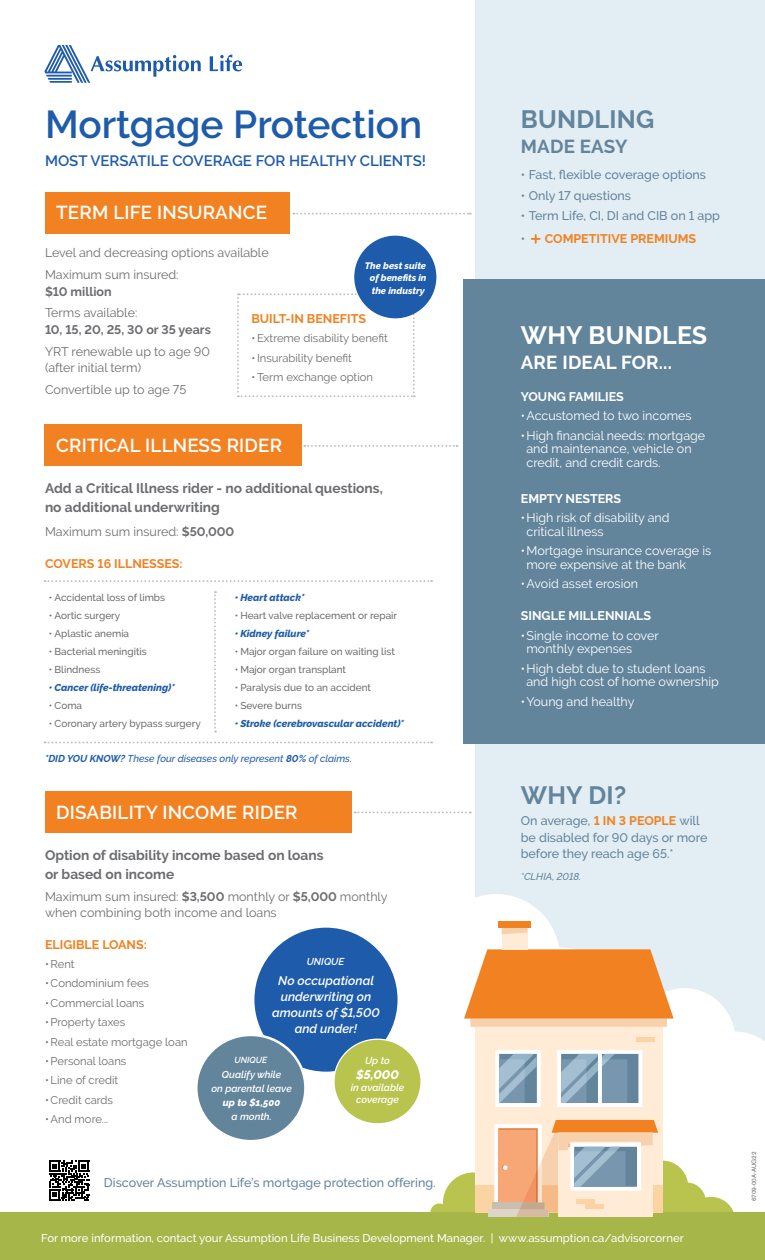
<style>
.page{position:relative;width:765px;height:1260px;background:#fff}
.page>*{position:absolute;margin:0;border:0;box-sizing:border-box;transform-origin:0 0}
.t1{font:600 38.75px "Raleway";color:#1e5baa}
.t2{font:700 25px "Raleway";letter-spacing:.01em;color:#63859c}
.t3{font:700 25px "Raleway";letter-spacing:.01em;color:#fff}
.t4{font:600 18.75px "Raleway";letter-spacing:.01em;color:#fff}
.t5{font:700 18.75px "Raleway";letter-spacing:.01em;color:#fff}
.t6{font:700 18.75px "Raleway";letter-spacing:.01em;color:#63859c}
.t7{font:600 15px "Raleway";color:#1e5baa}
.t8{font:700 13.75px/18.8px "Raleway";color:#6c6d70}
.t9{font:12.5px/13.8px "Raleway";color:#fff}
.t10{font:12.5px/16.2px "Raleway";color:#6c6d70}
.t11{font:500 12.5px/16.2px "Raleway";color:#63859c}
.t12{font:700 12.5px "Raleway";color:#f28221}
.t13{font:italic 600 12.5px/16.2px "Raleway";color:#fff;text-align:center}
.t14{font:700 12.5px "Raleway";color:#fff}
.t15{font:700 12.5px/16.2px "Raleway";color:#6c6d70}
.t16{font:italic 800 12.5px "Raleway";color:#fff}
.t17{font:11.25px "Raleway";color:#6c6d70}
.t18{font:500 11.25px "Raleway";color:#fff}
.t19{font:500 10px "Raleway";color:#6c6d70}
.t20{font:italic 800 10px "Raleway";color:#1e5baa}
.t21{font:italic 600 10px/13.8px "Raleway";color:#fff;text-align:center}
.t22{font:italic 500 10px "Raleway";color:#1e5baa}
.t23{font:italic 500 10px "Raleway";color:#63859c}
.t24{font:italic 800 9.38px/12.5px "Raleway";color:#fff;text-align:center}
.t25{font:italic 600 8.75px "Raleway";color:#fff}
.t26{font:6.25px "Akzidenz Grotesk BE";color:#6c6d70}
.s1{font-weight:700}
.s2{font-weight:400}
.s3{font-weight:800}
.s4{font-weight:500;color:#63859c}
.s5{font-weight:700;color:#f28221}
</style>
<div class="page">
<div style="left:476px;top:0;width:289px;height:1260px;background:#e2edf4"></div>
<div style="left:620px;top:1057px;width:145px;height:170px;background:#fff"></div>
<svg style="left:293px;top:213px;width:178px;height:2px"></svg>
<svg style="left:355px;top:812px;width:116px;height:1px"></svg>
<div style="left:45px;top:791px;width:306px;height:42px;background:#f28221"></div>
<svg style="left:304px;top:445px;width:154px;height:2px"></svg>
<div style="left:0;top:1212px;width:765px;height:48px;background:#a6b649"></div>
<div style="left:45px;top:192px;width:245px;height:42px;background:#f28221"></div>
<div style="left:45px;top:424px;width:257px;height:42px;background:#f28221"></div>
<div style="left:463px;top:279px;width:302px;height:465px;background:#63859c"></div>
<svg style="left:44px;top:45px;width:198px;height:38px"></svg>
<svg style="left:214px;top:591px;width:2px;height:141px"></svg>
<svg style="left:45px;top:580px;width:387px;height:2px"></svg>
<svg style="left:45px;top:742px;width:387px;height:1px"></svg>
<div style="left:475px;top:1014px;width:188px;height:198px;background:#ffebd6"></div>
<svg style="left:349px;top:894px;width:416px;height:213px"></svg>
<div style="left:254px;top:928px;width:144px;height:144px;background:#1e5baa;border-radius:50%"></div>
<svg style="left:532px;top:235px;width:8px;height:8px"></svg>
<div style="left:196px;top:1035px;width:109px;height:106px;background:#63859c;border-radius:50%"></div>
<div style="left:195px;top:1034px;width:112px;height:108px;border:2px solid #fff;border-radius:50%"></div>
<div style="left:334px;top:1039px;width:87px;height:85px;background:#b8c44d;border-radius:50%"></div>
<svg style="left:49px;top:1160px;width:40px;height:41px"></svg>
<svg style="left:237px;top:293px;width:178px;height:104px"></svg>
<div style="left:354px;top:236px;width:82px;height:82px;background:#1e5baa;border-radius:50%"></div>
<svg style="left:430px;top:1120px;width:304px;height:97px"></svg>
<p class="t1" style="left:45px;top:102px;width:379px">Mortgage Protection</p>
<p class="t7" style="left:45px;top:153px;width:383px">MOST VERSATILE COVERAGE FOR HEALTHY CLIENTS!</p>
<p class="t4" style="left:56px;top:201px;width:212px">TERM LIFE INSURANCE</p>
<p class="t10" style="left:45px;top:245px;width:225px">Level and decreasing options available</p>
<p class="t10" style="left:45px;top:267px;width:135px">Maximum sum insured: <span class="s1">$10 million</span></p>
<p class="t15" style="left:45px;top:305px;width:167px"><span class="s2">Terms available:<br></span>10, 15, 20, 25, 30 or 35 years</p>
<p class="t10" style="left:45px;top:343px;width:167px">YRT renewable up to age 90 (after initial term)</p>
<p class="t10" style="left:45px;top:381px;width:143px">Convertible up to age 75</p>
<p class="t24" style="left:365px;top:259px;width:63px">The best suite of benefits in the industry</p>
<p class="t12" style="left:251px;top:311px;width:116px">BUILT-IN BENEFITS</p>
<p class="t17" style="left:251px;top:332px;width:138px">•Extreme disability benefit</p>
<p class="t17" style="left:251px;top:351px;width:102px">•Insurability benefit</p>
<p class="t17" style="left:251px;top:371px;width:123px">•Term exchange option</p>
<p class="t4" style="left:56px;top:435px;width:227px">CRITICAL ILLNESS RIDER</p>
<p class="t8" style="left:45px;top:479px;width:339px">Add a Critical Illness rider - no additional questions, no additional underwriting</p>
<p class="t10" style="left:45px;top:524px;width:191px">Maximum sum insured: <span class="s1">$50,000</span></p>
<p class="t12" style="left:45px;top:557px;width:139px">COVERS 16 ILLNESSES:</p>
<p class="t19" style="left:49px;top:591px;width:118px">• Accidental loss of limbs</p>
<p class="t19" style="left:49px;top:609px;width:73px">• Aortic surgery</p>
<p class="t19" style="left:49px;top:628px;width:82px">• Aplastic anemia</p>
<p class="t19" style="left:49px;top:646px;width:99px">• Bacterial meningitis</p>
<p class="t19" style="left:49px;top:664px;width:53px">• Blindness</p>
<p class="t20" style="left:49px;top:682px;width:127px">• Cancer (life-threatening)*</p>
<p class="t19" style="left:49px;top:700px;width:35px">• Coma</p>
<p class="t19" style="left:49px;top:718px;width:153px">• Coronary artery bypass surgery</p>
<p class="t20" style="left:235px;top:591px;width:71px">• Heart attack*</p>
<p class="t19" style="left:235px;top:609px;width:164px">• Heart valve replacement or repair</p>
<p class="t20" style="left:235px;top:628px;width:76px">• Kidney failure*</p>
<p class="t19" style="left:235px;top:646px;width:162px">• Major organ failure on waiting list</p>
<p class="t19" style="left:235px;top:664px;width:113px">• Major organ transplant</p>
<p class="t19" style="left:235px;top:682px;width:138px">• Paralysis due to an accident</p>
<p class="t19" style="left:235px;top:700px;width:69px">• Severe burns</p>
<p class="t20" style="left:235px;top:718px;width:171px">• Stroke (cerebrovascular accident)*</p>
<p class="t22" style="left:45px;top:752px;width:309px"><span class="s1">*DID YOU KNOW?</span> These four diseases only represent <span class="s1">80%</span> of claims.</p>
<p class="t4" style="left:56px;top:801px;width:243px">DISABILITY INCOME RIDER</p>
<p class="t8" style="left:45px;top:846px;width:280px">Option of disability income based on loans or based on income</p>
<p class="t10" style="left:45px;top:888px;width:344px">Maximum sum insured: <span class="s1">$3,500</span> monthly or <span class="s1">$5,000</span> monthly when combining both income and loans</p>
<p class="t12" style="left:45px;top:937px;width:103px">ELIGIBLE LOANS:</p>
<p class="t17" style="left:45px;top:958px;width:31px">•Rent</p>
<p class="t17" style="left:45px;top:977px;width:106px">•Condominium fees</p>
<p class="t17" style="left:45px;top:996px;width:101px">•Commercial loans</p>
<p class="t17" style="left:45px;top:1016px;width:82px">•Property taxes</p>
<p class="t17" style="left:45px;top:1035px;width:144px">•Real estate mortgage loan</p>
<p class="t17" style="left:45px;top:1054px;width:83px">•Personal loans</p>
<p class="t17" style="left:45px;top:1074px;width:75px">• Line of credit</p>
<p class="t17" style="left:45px;top:1093px;width:70px">•Credit cards</p>
<p class="t17" style="left:45px;top:1113px;width:65px">•And more...</p>
<p class="t21" style="left:307px;top:955px;width:39px">UNIQUE</p>
<p class="t13" style="left:272px;top:972px;width:109px">No occupational underwriting on amounts of $1,500 and under!</p>
<p class="t25" style="left:234px;top:1054px;width:34px">UNIQUE</p>
<p class="t21" style="left:365px;top:1053px;width:26px">Up to</p>
<p class="t16" style="left:356px;top:1067px;width:44px">$5,000</p>
<p class="t21" style="left:351px;top:1081px;width:55px;line-height:12px">in available coverage</p>
<p class="t21" style="left:211px;top:1068px;width:82px">Qualify while<br>on parental leave <span class="s3">up to $1,500<br></span>a month.</p>
<p class="t11" style="left:104px;top:1175px;width:333px">Discover Assumption Life’s mortgage protection offering.</p>
<p class="t2" style="left:521px;top:105px;width:135px">BUNDLING</p>
<p class="t6" style="left:521px;top:135px;width:108px">MADE EASY</p>
<p class="t11" style="left:521px;top:167px;width:187px">• Fast, flexible coverage options</p>
<p class="t11" style="left:521px;top:187px;width:112px">• Only 17 questions</p>
<p class="t11" style="left:521px;top:208px;width:201px">• Term Life, CI, DI and CIB on 1 app</p>
<p class="t12" style="left:521px;top:232px;width:177px"><span class="s4">•</span> COMPETITIVE PREMIUMS</p>
<p class="t3" style="left:521px;top:321px;width:188px">WHY BUNDLES</p>
<p class="t5" style="left:521px;top:352px;width:153px">ARE IDEAL FOR...</p>
<p class="t14" style="left:521px;top:389px;width:104px">YOUNG FAMILIES</p>
<p class="t9" style="left:521px;top:409px;width:172px">•Accustomed to two incomes</p>
<p class="t9" style="left:527px;top:428px;width:180px;text-indent:-6px">•High financial needs: mortgage and maintenance, vehicle on credit, and credit cards.</p>
<p class="t14" style="left:521px;top:491px;width:102px">EMPTY NESTERS</p>
<p class="t9" style="left:527px;top:511px;width:145px;text-indent:-6px">•High risk of disability and critical illness</p>
<p class="t9" style="left:527px;top:544px;width:186px;text-indent:-6px">•Mortgage insurance coverage is more expensive at the bank</p>
<p class="t9" style="left:521px;top:577px;width:119px">•Avoid asset erosion</p>
<p class="t14" style="left:521px;top:609px;width:132px">SINGLE MILLENNIALS</p>
<p class="t9" style="left:527px;top:628px;width:134px;text-indent:-6px">•Single income to cover monthly expenses</p>
<p class="t9" style="left:527px;top:661px;width:194px;text-indent:-6px">•High debt due to student loans and high cost of home ownership</p>
<p class="t9" style="left:521px;top:694px;width:115px">•Young and healthy</p>
<p class="t2" style="left:521px;top:780px;width:107px">WHY DI?</p>
<p class="t11" style="left:521px;top:813px;width:188px">On average, <span class="s5">1 IN 3 PEOPLE</span> will be disabled for 90 days or more before they reach age 65.*</p>
<p class="t23" style="left:521px;top:871px;width:62px">*CLHIA, 2018.</p>
<p class="t18" style="left:41px;top:1232px;width:644px">For more information, contact your Assumption Life Business Development Manager. | www.assumption.ca/advisorcorner</p>
<p class="t26" style="left:750px;top:1201px;width:51px;rotate:-90deg">6709-00A-AUG22</p>
</div>
